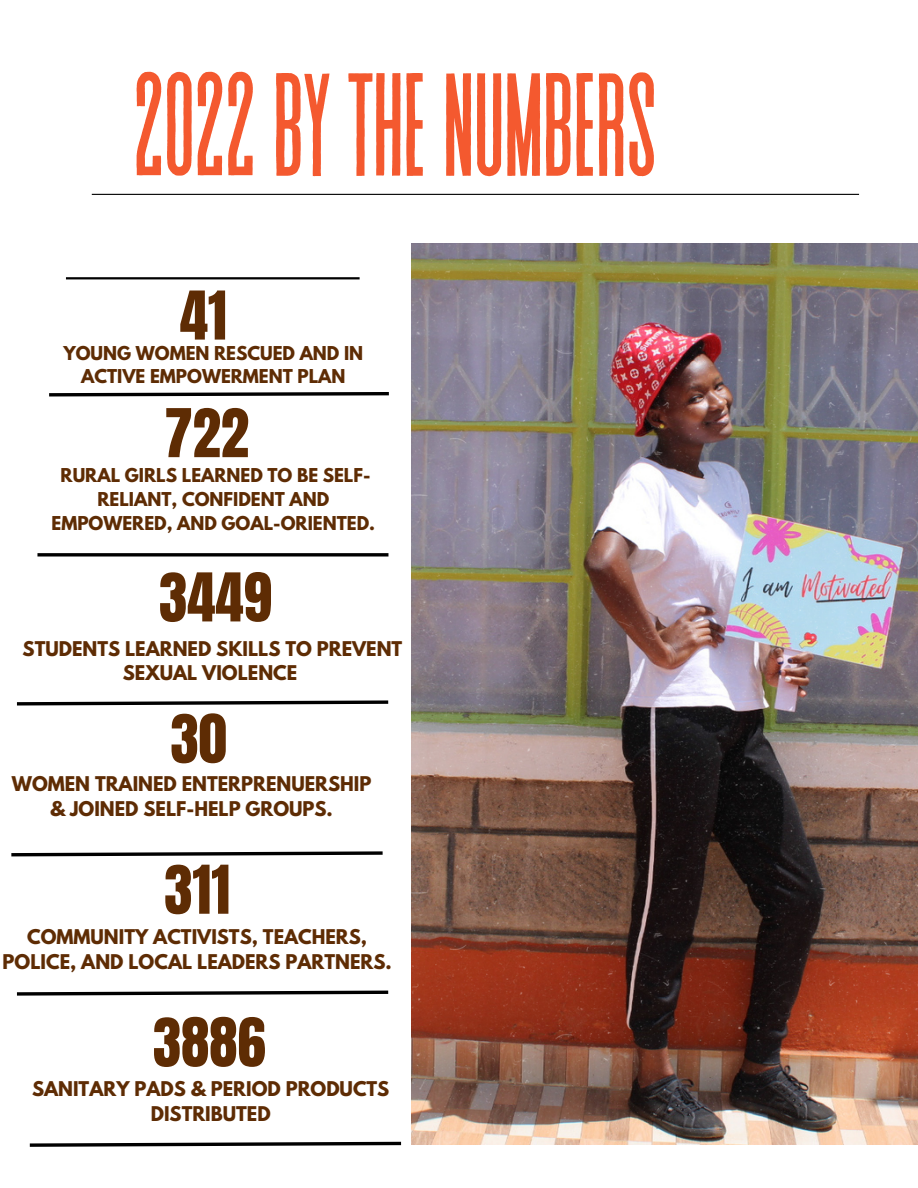
<style>
.page{position:relative;width:918px;height:1188px;background:#fff}
.page>*{position:absolute;margin:0;border:0;box-sizing:border-box;transform-origin:0 0}
.t1{font:146.4px "Revive 80 Tall";letter-spacing:-.03em;color:#f4592f}
.t2{font:57px "Anton";color:#5e2c04}
.t3{font:700 18px/24.8px "League Spartan";color:#5e2c04;text-align:center}
.t4{font:700 16.95px/23.7px "League Spartan";color:#5e2c04;text-align:center}
</style>
<div class="page">
<hr style="left:92px;top:194px;width:767px;height:1px;background:#000">
<img style="left:412px;top:244px;width:506px;height:900px">
<hr style="left:66px;top:277px;width:294px;height:2px;background:#000">
<svg style="left:49px;top:392px;width:340px;height:5px"></svg>
<svg style="left:37px;top:553px;width:351px;height:4px"></svg>
<svg style="left:16px;top:700px;width:373px;height:6px"></svg>
<svg style="left:11px;top:851px;width:372px;height:6px"></svg>
<svg style="left:16px;top:990px;width:373px;height:6px"></svg>
<svg style="left:29px;top:1141px;width:373px;height:6px"></svg>
<h1 class="t1" style="left:131px;top:50px;width:529px">2022BYTHENUMBERS</h1>
<h2 class="t2" style="left:180px;top:275px;width:49px">41</h2>
<p class="t4" style="left:63px;top:343px;width:301px">YOUNG WOMEN RESCUED AND IN<br>ACTIVE EMPOWERMENT PLAN</p>
<h2 class="t2" style="left:164px;top:392px;width:86px">722</h2>
<p class="t4" style="left:52px;top:466px;width:325px">RURAL GIRLS LEARNED TO BE SELF-<br>RELIANT, CONFIDENT AND<br>EMPOWERED, AND GOAL-ORIENTED.</p>
<h2 class="t2" style="left:159px;top:557px;width:115px">3449</h2>
<p class="t3" style="left:23px;top:638px;width:381px">STUDENTS LEARNED SKILLS TO PREVENT<br>SEXUAL VIOLENCE</p>
<h2 class="t2" style="left:170px;top:698px;width:58px">30</h2>
<p class="t3" style="left:12px;top:774px;width:361px">WOMEN TRAINED ENTERPRENUERSHIP &amp; JOINED SELF-HELP GROUPS.</p>
<h2 class="t2" style="left:164px;top:849px;width:67px">311</h2>
<p class="t3" style="left:3px;top:927px;width:391px">COMMUNITY ACTIVISTS, TEACHERS,<br>POLICE, AND LOCAL LEADERS PARTNERS.</p>
<h2 class="t2" style="left:153px;top:1002px;width:114px">3886</h2>
<p class="t3" style="left:32px;top:1079px;width:359px">SANITARY PADS &amp; PERIOD PRODUCTS<br>DISTRIBUTED</p>
</div>
